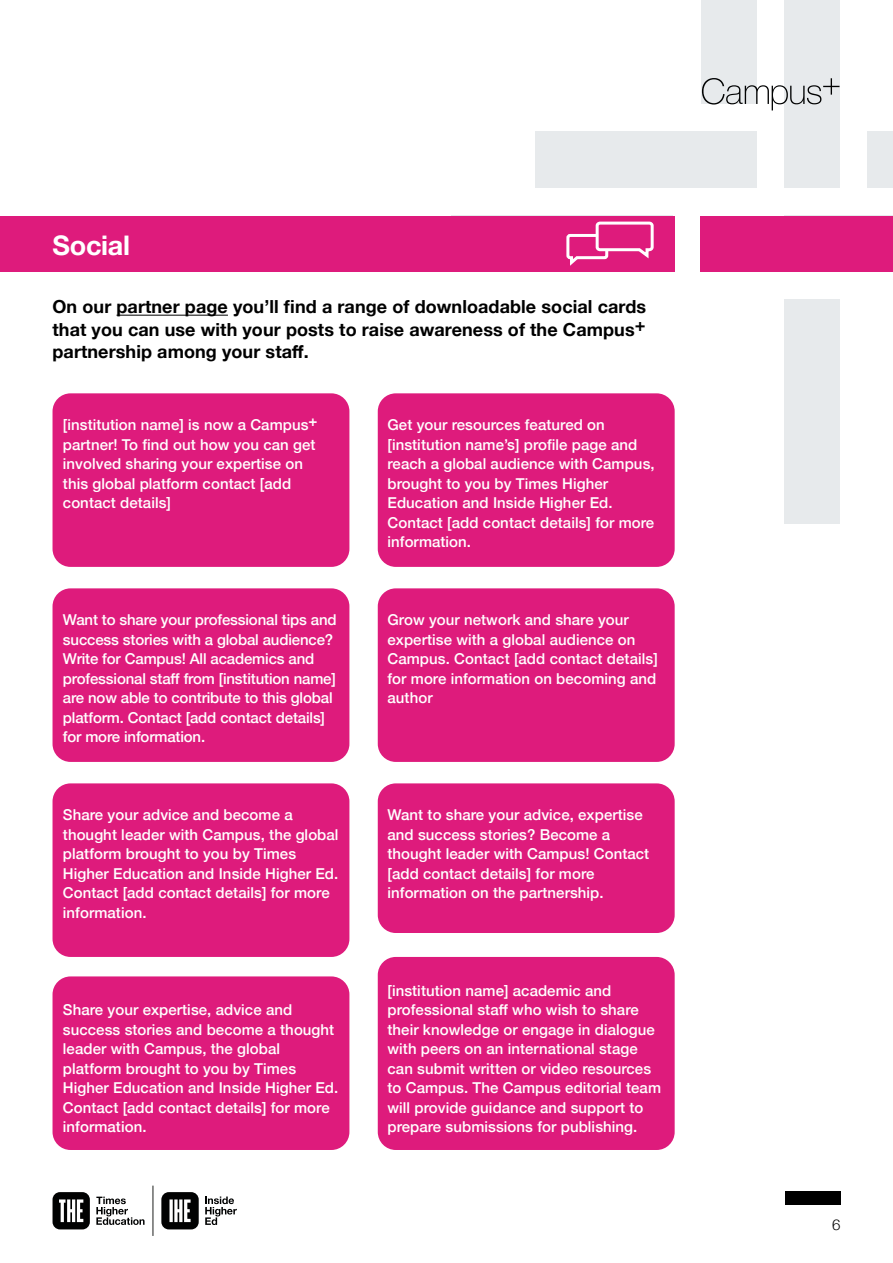
<style>
.page{position:relative;width:893px;height:1263px;background:#fff}
.page>*{position:absolute;margin:0;border:0;box-sizing:border-box;transform-origin:0 0}
.t1{font:700 27px "Helvetica Neue";letter-spacing:-.01em;color:#fff}
.t2{font:700 18px/22.5px "Helvetica Neue";letter-spacing:.005em;color:#000;text-align:justify}
.t3{font:500 15px/19.5px "Helvetica Neue";letter-spacing:.005em;color:#fff}
.t4{font:300 15px "Helvetica Neue";color:#000}
</style>
<div class="page">
<div style="left:785px;top:1191px;width:55px;height:13px;background:#000"></div>
<svg style="left:53px;top:1192px;width:37px;height:37px"></svg>
<svg style="left:96px;top:1196px;width:49px;height:29px"></svg>
<hr style="left:153px;top:1185px;width:1px;height:51px;background:#1d1f1d">
<svg style="left:161px;top:1192px;width:38px;height:37px"></svg>
<svg style="left:205px;top:1196px;width:32px;height:29px"></svg>
<div style="left:784px;top:0;width:56px;height:188px;background:#e7eaec"></div>
<div style="left:701px;top:0;width:55px;height:104px;background:#e7eaec"></div>
<div style="left:784px;top:300px;width:56px;height:224px;background:#e7eaec"></div>
<div style="left:867px;top:132px;width:26px;height:56px;background:#e7eaec"></div>
<div style="left:535px;top:132px;width:221px;height:56px;background:#e7eaec"></div>
<hr style="left:117px;top:315px;width:111px;height:1px;background:#000">
<div style="left:700px;top:216px;width:193px;height:56px;background:#de1b7c"></div>
<div style="left:0;top:216px;width:674px;height:56px;background:#de1b7c"></div>
<svg style="left:566px;top:221px;width:88px;height:45px"></svg>
<svg style="left:702px;top:78px;width:137px;height:32px"></svg>
<div style="left:53px;top:393px;width:296px;height:174px;background:#de1b7c;border-radius:18px"></div>
<div style="left:378px;top:393px;width:297px;height:174px;background:#de1b7c;border-radius:18px"></div>
<div style="left:53px;top:588px;width:296px;height:174px;background:#de1b7c;border-radius:18px"></div>
<div style="left:378px;top:588px;width:297px;height:174px;background:#de1b7c;border-radius:18px"></div>
<div style="left:53px;top:783px;width:296px;height:174px;background:#de1b7c;border-radius:18px"></div>
<div style="left:378px;top:783px;width:297px;height:150px;background:#de1b7c;border-radius:18px"></div>
<div style="left:53px;top:976px;width:296px;height:174px;background:#de1b7c;border-radius:18px"></div>
<div style="left:378px;top:957px;width:297px;height:193px;background:#de1b7c;border-radius:18px"></div>
<h1 class="t1" style="left:53px;top:224px;width:79px">Social</h1>
<p class="t2" style="left:53px;top:296px;width:595px">On our partner page you’ll find a range of downloadable social cards that you can use with your posts to raise awareness of the Campus+ partnership among your staff.</p>
<p class="t3" style="left:63px;top:414px;width:256px">[institution name] is now a Campus+ partner! To find out how you can get involved sharing your expertise on this global platform contact [add contact details]</p>
<p class="t3" style="left:63px;top:609px;width:275px">Want to share your professional tips and success stories with a global audience?<br>Write for Campus! All academics and professional staff from [institution name] are now able to contribute to this global platform. Contact [add contact details] for more information.</p>
<p class="t3" style="left:63px;top:804px;width:277px">Share your advice and become a thought leader with Campus, the global platform brought to you by Times<br>Higher Education and Inside Higher Ed.<br>Contact [add contact details] for more information.</p>
<p class="t3" style="left:63px;top:999px;width:277px">Share your expertise, advice and success stories and become a thought leader with Campus, the global platform brought to you by Times<br>Higher Education and Inside Higher Ed.<br>Contact [add contact details] for more information.</p>
<p class="t3" style="left:387px;top:414px;width:269px">Get your resources featured on [institution name’s] profile page and reach a global audience with Campus, brought to you by Times Higher<br>Education and Inside Higher Ed.<br>Contact [add contact details] for more information.</p>
<p class="t3" style="left:387px;top:609px;width:272px">Grow your network and share your expertise with a global audience on<br>Campus. Contact [add contact details] for more information on becoming and author</p>
<p class="t3" style="left:387px;top:804px;width:263px">Want to share your advice, expertise and success stories? Become a thought leader with Campus! Contact [add contact details] for more information on the partnership.</p>
<p class="t3" style="left:387px;top:980px;width:275px">[institution name] academic and professional staff who wish to share their knowledge or engage in dialogue with peers on an international stage can submit written or video resources to Campus. The Campus editorial team will provide guidance and support to prepare submissions for publishing.</p>
<p class="t4" style="left:832px;top:1212px;width:10px">6</p>
</div>
